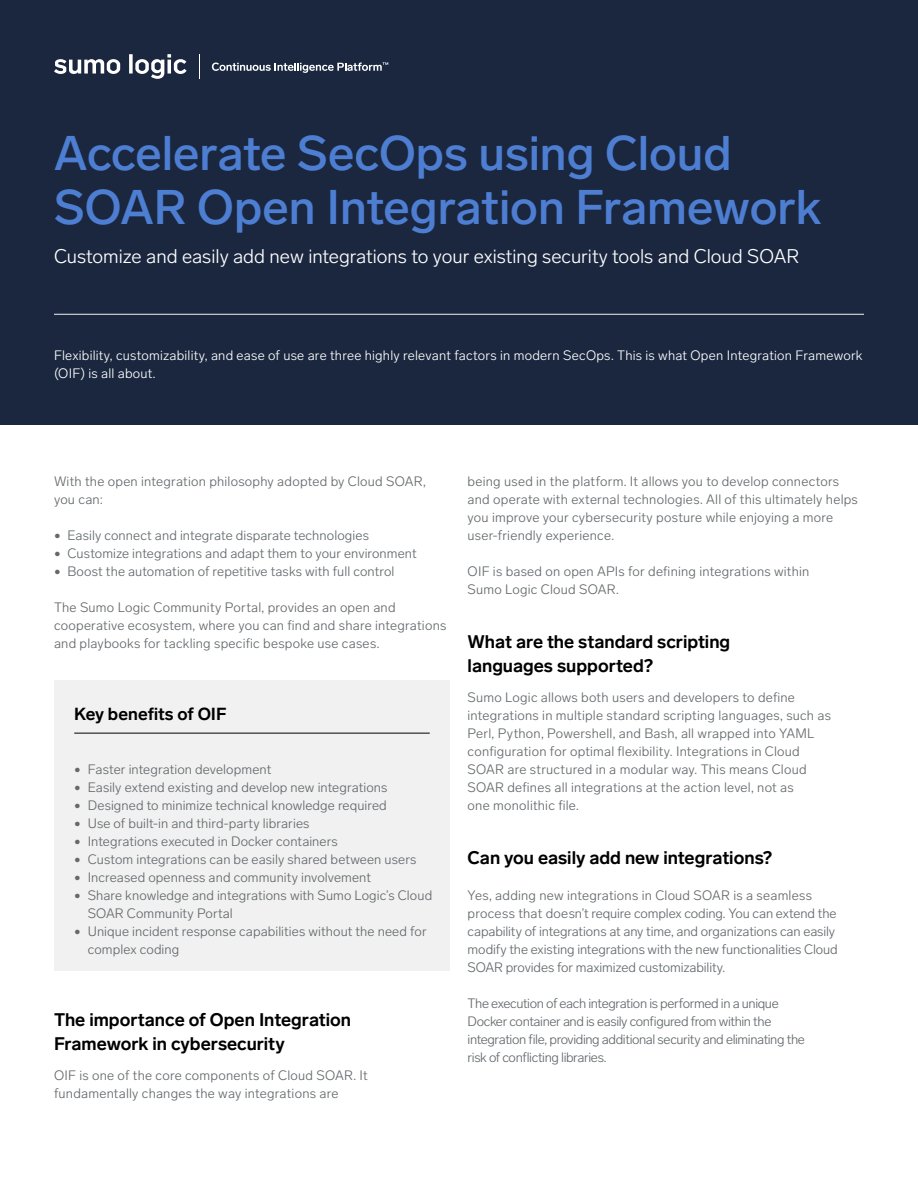
<style>
.page{position:relative;width:918px;height:1188px;background:#fff}
.page>*{position:absolute;margin:0;border:0;box-sizing:border-box;transform-origin:0 0}
.t1{font:500 48px/54px "Lab Grotesque";color:#4d7ed2}
.Sub-headline{font:300 19.5px "Lab Grotesque";color:#fff}
.Section_Title{font:700 18px/24px "Lab Grotesque";color:#000}
.Call_out_box_title{font:700 17.25px "Lab Grotesque";color:#000}
.Body_Copy{font:300 13.5px/18px "Lab Grotesque";letter-spacing:.01em;color:#64696c}
.Body_Copy-2{font:300 13.5px/18px "Lab Grotesque";letter-spacing:-.03em;color:#64696c}
.Intro_Paragraph{font:300 13.5px/18px "Lab Grotesque";letter-spacing:.015em;color:#fff}
.Bullet_Paragraph{font:300 13.5px/18px "Lab Grotesque";letter-spacing:.02em;color:#64696c}
</style>
<div class="page">
<div style="left:0;top:0;width:918px;height:424px;background:#1a273f"></div>
<svg style="left:199px;top:54px;width:1px;height:25px"></svg>
<svg style="left:54px;top:54px;width:133px;height:25px"></svg>
<svg style="left:212px;top:62px;width:176px;height:11px"></svg>
<div style="left:54px;top:680px;width:396px;height:95px;background:#f1f1f1"></div>
<hr style="left:74px;top:733px;width:356px;height:1px;background:#000">
<div style="left:54px;top:775px;width:396px;height:34px;background:#f1f1f1"></div>
<div style="left:54px;top:793px;width:396px;height:34px;background:#f1f1f1"></div>
<div style="left:54px;top:811px;width:396px;height:34px;background:#f1f1f1"></div>
<div style="left:54px;top:829px;width:396px;height:34px;background:#f1f1f1"></div>
<div style="left:54px;top:847px;width:396px;height:34px;background:#f1f1f1"></div>
<div style="left:54px;top:865px;width:396px;height:34px;background:#f1f1f1"></div>
<div style="left:54px;top:883px;width:396px;height:52px;background:#f1f1f1"></div>
<div style="left:54px;top:919px;width:396px;height:52px;background:#f1f1f1"></div>
<hr style="left:54px;top:314px;width:810px;height:1px;background:#f1f1f1">
<p class="t1" style="left:54px;top:126px;width:769px">Accelerate SecOps using Cloud<br>SOAR Open Integration Framework</p>
<p class="Sub-headline" style="left:54px;top:244px;width:747px">Customize and easily add new integrations to your existing security tools and Cloud SOAR</p>
<p class="Intro_Paragraph" style="left:54px;top:346px;width:810px">Flexibility, customizability, and ease of use are three highly relevant factors in modern SecOps. This is what Open Integration Framework (OIF) is all about.</p>
<p class="Bullet_Paragraph" style="left:54px;top:472px;width:373px">With the open integration philosophy adopted by Cloud SOAR, you can:</p>
<p class="Body_Copy" style="left:54px;top:526px;width:317px">• Easily connect and integrate disparate technologies</p>
<p class="Body_Copy" style="left:54px;top:544px;width:364px">• Customize integrations and adapt them to your environment</p>
<p class="Body_Copy" style="left:54px;top:562px;width:342px">• Boost the automation of repetitive tasks with full control</p>
<p class="Body_Copy" style="left:54px;top:598px;width:394px">The Sumo Logic Community Portal, provides an open and cooperative ecosystem, where you can find and share integrations and playbooks for tackling specific bespoke use cases.</p>
<p class="Call_out_box_title" style="left:74px;top:704px;width:154px">Key benefits of OIF</p>
<p class="Body_Copy" style="left:74px;top:760px;width:199px">• Faster integration development</p>
<p class="Body_Copy" style="left:74px;top:778px;width:315px">• Easily extend existing and develop new integrations</p>
<p class="Body_Copy" style="left:74px;top:796px;width:314px">• Designed to minimize technical knowledge required</p>
<p class="Body_Copy" style="left:74px;top:814px;width:237px">• Use of built-in and third-party libraries</p>
<p class="Body_Copy" style="left:74px;top:832px;width:265px">• Integrations executed in Docker containers</p>
<p class="Body_Copy" style="left:74px;top:850px;width:344px">• Custom integrations can be easily shared between users</p>
<p class="Body_Copy" style="left:74px;top:868px;width:298px">• Increased openness and community involvement</p>
<p class="Body_Copy" style="left:88px;top:886px;width:346px;text-indent:-14px">• Share knowledge and integrations with Sumo Logic’s Cloud<br>SOAR Community Portal</p>
<p class="Body_Copy" style="left:88px;top:922px;width:340px;text-indent:-14px">• Unique incident response capabilities without the need for complex coding</p>
<p class="Section_Title" style="left:54px;top:1008px;width:299px">The importance of Open Integration<br>Framework in cybersecurity</p>
<p class="Body_Copy" style="left:54px;top:1066px;width:315px">OIF is one of the core components of Cloud SOAR. It fundamentally changes the way integrations are</p>
<p class="Body_Copy" style="left:468px;top:472px;width:392px">being used in the platform. It allows you to develop connectors and operate with external technologies. All of this ultimately helps you improve your cybersecurity posture while enjoying a more user-friendly experience.</p>
<p class="Body_Copy" style="left:468px;top:562px;width:343px">OIF is based on open APIs for defining integrations within<br>Sumo Logic Cloud SOAR.</p>
<p class="Section_Title" style="left:468px;top:630px;width:264px">What are the standard scripting languages supported?</p>
<p class="Body_Copy" style="left:468px;top:688px;width:365px">Sumo Logic allows both users and developers to define integrations in multiple standard scripting languages, such as Perl, Python, Powershell, and Bash, all wrapped into YAML configuration for optimal flexibility. Integrations in Cloud SOAR are structured in a modular way. This means Cloud SOAR defines all integrations at the action level, not as<br>one monolithic file.</p>
<p class="Section_Title" style="left:468px;top:846px;width:306px">Can you easily add new integrations?</p>
<p class="Body_Copy" style="left:468px;top:886px;width:372px">Yes, adding new integrations in Cloud SOAR is a seamless process that doesn’t require complex coding. You can extend the capability of integrations at any time, and organizations can easily modify the existing integrations with the new functionalities Cloud SOAR provides for maximized customizability.</p>
<p class="Body_Copy-2" style="left:468px;top:994px;width:339px">The execution of each integration is performed in a unique Docker container and is easily configured from within the integration file, providing additional security and eliminating the risk of conflicting libraries.</p>
</div>
